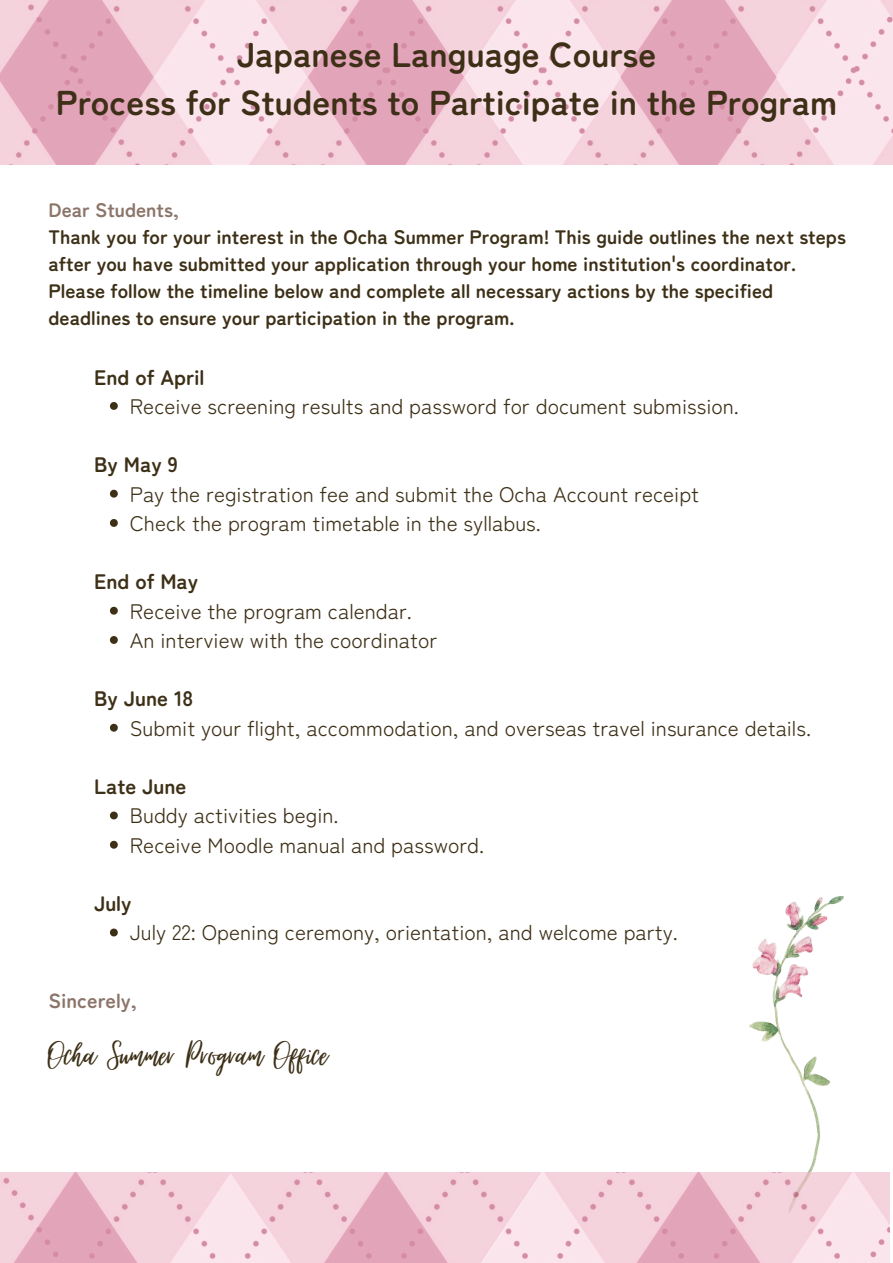
<style>
.page{position:relative;width:893px;height:1263px;background:#fff}
.page>*{position:absolute;margin:0;border:0;box-sizing:border-box;transform-origin:0 0}
.t1{font:45px "Virtual";color:#3d3017}
.t2{font:700 34.5px/47.8px "Zen Maru Gothic";color:#3d3017;text-align:center}
.t3{font:21px "Zen Maru Gothic";color:#3d3017}
.t4{font:700 21px "Zen Maru Gothic";color:#3d3017}
.t5{font:700 20.25px "Zen Maru Gothic";color:#8c756a}
.t6{font:700 19.5px/27px "Zen Maru Gothic";color:#3d3017}
.s1{color:#8c756a}
</style>
<div class="page">
<img style="left:0;top:0;width:893px;height:165px">
<img style="left:749px;top:897px;width:94px;height:275px">
<img style="left:0;top:1172px;width:889px;height:91px">
<svg style="left:110px;top:402px;width:8px;height:8px"></svg>
<svg style="left:110px;top:490px;width:8px;height:8px"></svg>
<svg style="left:110px;top:519px;width:8px;height:8px"></svg>
<svg style="left:110px;top:607px;width:8px;height:8px"></svg>
<svg style="left:110px;top:636px;width:8px;height:8px"></svg>
<svg style="left:110px;top:724px;width:8px;height:8px"></svg>
<svg style="left:110px;top:811px;width:8px;height:8px"></svg>
<svg style="left:110px;top:841px;width:8px;height:8px"></svg>
<svg style="left:110px;top:928px;width:8px;height:8px"></svg>
<p class="t2" style="left:56px;top:28px;width:782px">Japanese Language Course<br>Process for Students to Participate in the Program</p>
<h3 class="t6" style="left:49px;top:195px;width:799px"><span class="s1">Dear Students,<br></span>Thank you for your interest in the Ocha Summer Program! This guide outlines the next steps after you have submitted your application through your home institution's coordinator.<br>Please follow the timeline below and complete all necessary actions by the specified deadlines to ensure your participation in the program.</h3>
<p class="t4" style="left:94px;top:360px;width:112px">End of April</p>
<h2 class="t3" style="left:130px;top:389px;width:610px">Receive screening results and password for document submission.</h2>
<h3 class="t4" style="left:94px;top:448px;width:85px">By May 9</h3>
<h3 class="t3" style="left:130px;top:477px;width:571px">Pay the registration fee and submit the Ocha Account receipt</h3>
<p class="t3" style="left:130px;top:506px;width:412px">Check the program timetable in the syllabus.</p>
<h3 class="t4" style="left:94px;top:565px;width:106px">End of May</h3>
<p class="t3" style="left:130px;top:594px;width:284px">Receive the program calendar.</p>
<p class="t3" style="left:130px;top:623px;width:309px">An interview with the coordinator</p>
<h3 class="t4" style="left:94px;top:682px;width:101px">By June 18</h3>
<p class="t3" style="left:130px;top:711px;width:683px">Submit your flight, accommodation, and overseas travel insurance details.</p>
<p class="t4" style="left:94px;top:770px;width:94px">Late June</p>
<h3 class="t3" style="left:130px;top:799px;width:210px">Buddy activities begin.</h3>
<p class="t3" style="left:130px;top:828px;width:356px">Receive Moodle manual and password.</p>
<h3 class="t4" style="left:94px;top:887px;width:39px">July</h3>
<p class="t3" style="left:130px;top:916px;width:549px">July 22: Opening ceremony, orientation, and welcome party.</p>
<p class="t5" style="left:49px;top:985px;width:90px">Sincerely,</p>
<p class="t1" style="left:49px;top:1031px;width:280px">Ocha Summer Program Office</p>
</div>
